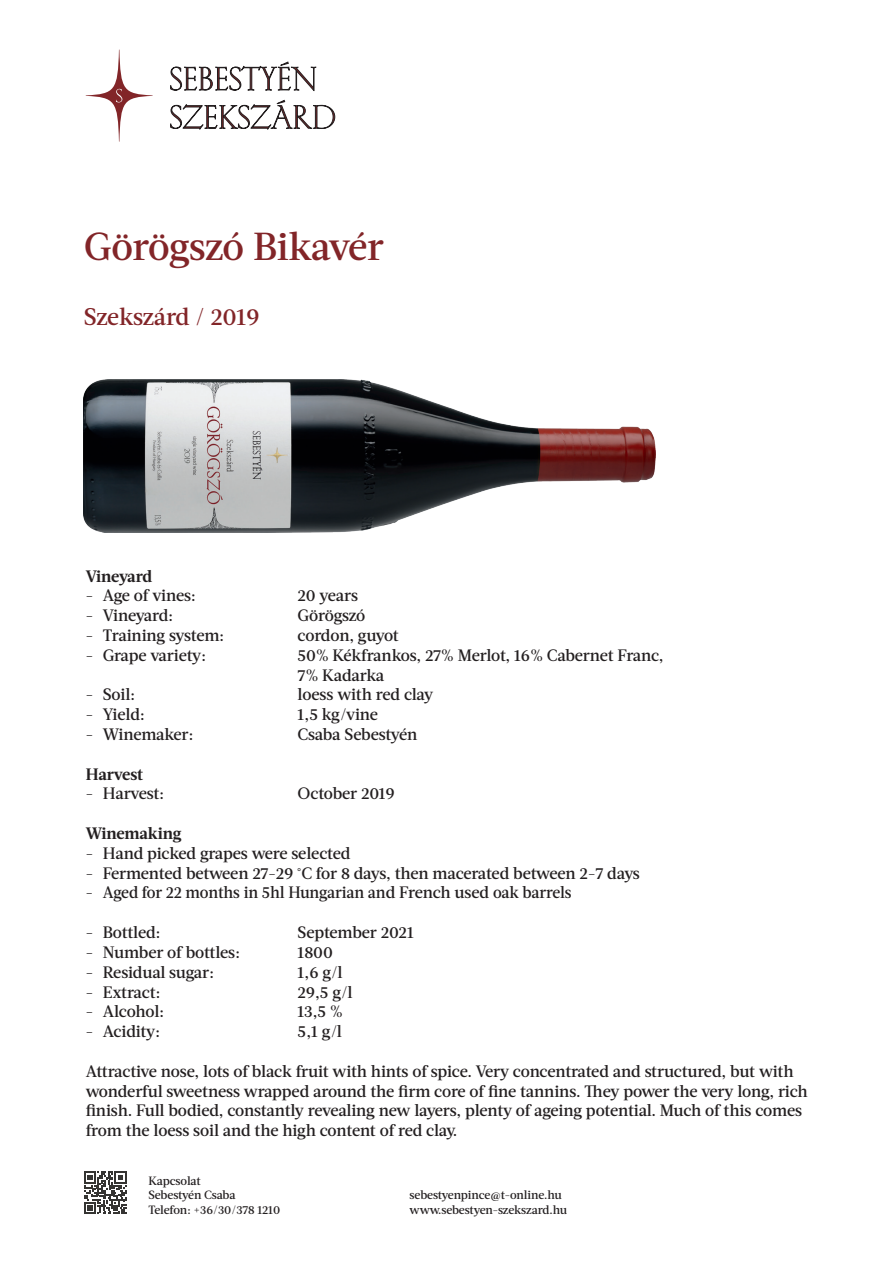
<style>
.page{position:relative;width:893px;height:1263px;background:#fff}
.page>*{position:absolute;margin:0;border:0;box-sizing:border-box;transform-origin:0 0}
.t1{font:500 39px "Acta";letter-spacing:-.02em;color:#822528}
.t2{font:500 24px "Acta";letter-spacing:-.02em;color:#822528}
.t3{font:500 16.5px/19.8px "Acta";letter-spacing:-.015em;color:#231f20}
.t4{font:500 16.5px "Acta";letter-spacing:-.015em;color:#231f20;scale:.96 1}
.t5{font:700 16.5px "Acta";letter-spacing:-.015em;color:#231f20}
.t6{font:500 12px "Acta";letter-spacing:-.015em;color:#231f20}
</style>
<div class="page">
<svg style="left:84px;top:1171px;width:42px;height:43px"></svg>
<svg style="left:170px;top:62px;width:146px;height:29px"></svg>
<svg style="left:170px;top:100px;width:165px;height:29px"></svg>
<svg style="left:86px;top:50px;width:67px;height:92px"></svg>
<img style="left:84px;top:379px;width:572px;height:153px">
<p class="t1" style="left:84px;top:223px;width:301px">Görögszó Bikavér</p>
<p class="t2" style="left:84px;top:302px;width:177px">Szekszárd / 2019</p>
<p class="t5" style="left:86px;top:566px;width:68px">Vineyard</p>
<p class="t3" style="left:86px;top:586px;width:112px">- Age of vines:</p>
<p class="t3" style="left:86px;top:606px;width:89px">- Vineyard:</p>
<p class="t3" style="left:86px;top:625px;width:140px">- Training system:</p>
<p class="t3" style="left:86px;top:645px;width:122px">- Grape variety:</p>
<p class="t3" style="left:86px;top:685px;width:51px">- Soil:</p>
<p class="t3" style="left:86px;top:705px;width:60px">- Yield:</p>
<p class="t3" style="left:86px;top:724px;width:109px">- Winemaker:</p>
<p class="t5" style="left:86px;top:764px;width:59px">Harvest</p>
<p class="t3" style="left:86px;top:784px;width:80px">- Harvest:</p>
<p class="t5" style="left:86px;top:823px;width:97px">Winemaking</p>
<p class="t3" style="left:86px;top:843px;width:266px">- Hand picked grapes were selected</p>
<p class="t3" style="left:86px;top:863px;width:556px">- Fermented between 27-29 °C for 8 days, then macerated between 2-7 days</p>
<p class="t4" style="left:86px;top:883px;width:508px">- Aged for 22 months in 5hl Hungarian and French used oak barrels</p>
<p class="t3" style="left:86px;top:922px;width:76px">- Bottled:</p>
<p class="t3" style="left:86px;top:942px;width:156px">- Number of bottles:</p>
<p class="t3" style="left:86px;top:962px;width:130px">- Residual sugar:</p>
<p class="t3" style="left:86px;top:982px;width:76px">- Extract:</p>
<p class="t3" style="left:86px;top:1002px;width:80px">- Alcohol:</p>
<p class="t3" style="left:86px;top:1021px;width:76px">- Acidity:</p>
<p class="t3" style="left:86px;top:1061px;width:723px">Attractive nose, lots of black fruit with hints of spice. Very concentrated and structured, but with wonderful sweetness wrapped around the firm core of fine tannins. They power the very long, rich finish. Full bodied, constantly revealing new layers, plenty of ageing potential. Much of this comes from the loess soil and the high content of red clay.</p>
<p class="t6" style="left:148px;top:1173px;width:54px">Kapcsolat</p>
<p class="t6" style="left:148px;top:1188px;width:89px">Sebestyén Csaba</p>
<p class="t6" style="left:148px;top:1202px;width:133px">Telefon: +36/30/378 1210</p>
<p class="t3" style="left:298px;top:586px;width:62px">20 years</p>
<p class="t3" style="left:298px;top:606px;width:69px">Görögszó</p>
<p class="t3" style="left:298px;top:625px;width:103px">cordon, guyot</p>
<p class="t3" style="left:298px;top:645px;width:367px">50% Kékfrankos, 27% Merlot, 16% Cabernet Franc,<br>7% Kadarka</p>
<p class="t3" style="left:298px;top:685px;width:137px">loess with red clay</p>
<p class="t3" style="left:298px;top:705px;width:82px">1,5 kg/vine</p>
<p class="t3" style="left:298px;top:724px;width:121px">Csaba Sebestyén</p>
<p class="t3" style="left:298px;top:784px;width:99px">October 2019</p>
<p class="t3" style="left:298px;top:922px;width:118px">September 2021</p>
<p class="t3" style="left:298px;top:942px;width:37px">1800</p>
<p class="t3" style="left:298px;top:962px;width:46px">1,6 g/l</p>
<p class="t3" style="left:298px;top:982px;width:56px">29,5 g/l</p>
<p class="t3" style="left:298px;top:1002px;width:47px">13,5 %</p>
<p class="t3" style="left:298px;top:1021px;width:46px">5,1 g/l</p>
<p class="t6" style="left:410px;top:1188px;width:154px">sebestyenpince@t-online.hu</p>
<p class="t6" style="left:410px;top:1202px;width:159px">www.sebestyen-szekszard.hu</p>
</div>
